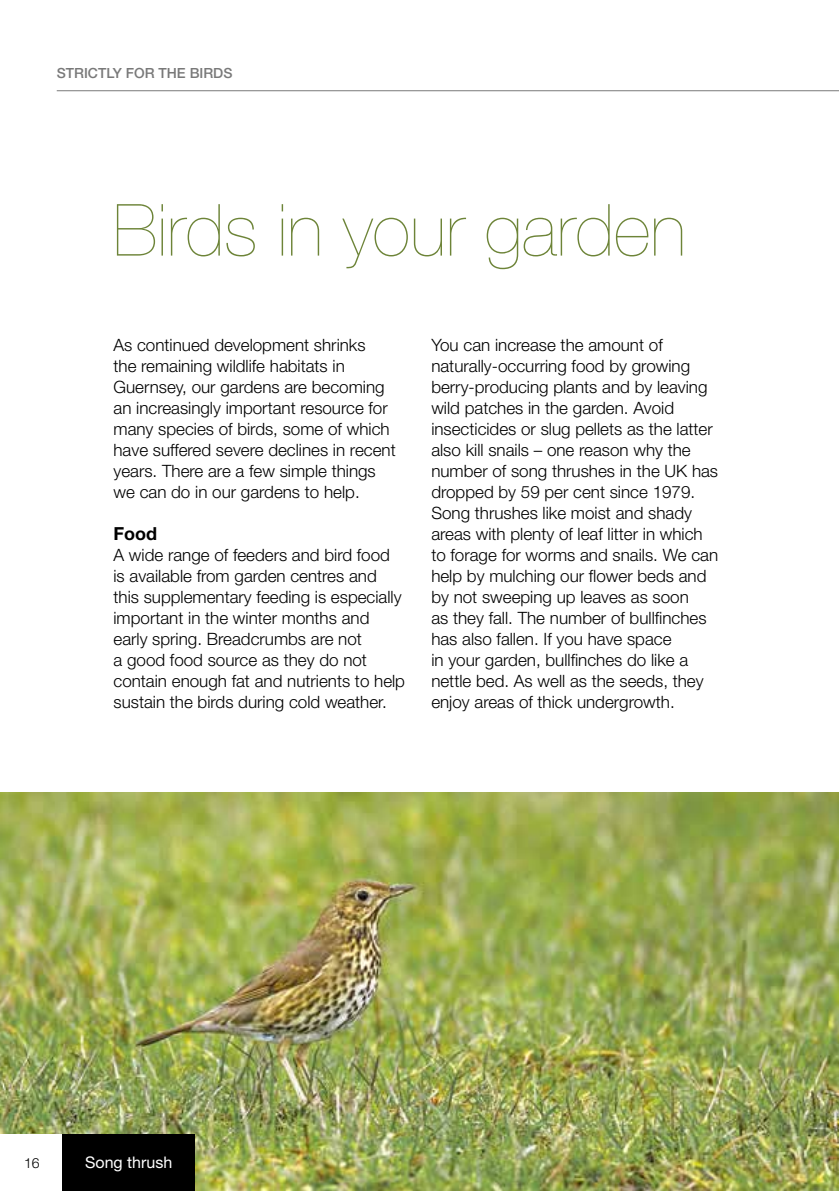
<style>
.page{position:relative;width:840px;height:1191px;background:#fff}
.page>*{position:absolute;margin:0;border:0;box-sizing:border-box;transform-origin:0 0}
.t1{font:200 72px "Helvetica Neue LT Std";color:#6d8438}
.t2{font:700 18px "Helvetica Neue LT Std";color:#000}
.t3{font:300 17px/21px "Helvetica Neue LT Std";color:#000}
.t4{font:16px "Helvetica Neue LT Std";color:#fff}
.t5{font:500 14px "Helvetica Neue LT Std";color:#797979}
.t6{font:300 14px "Helvetica Neue LT Std";color:#000}
</style>
<div class="page">
<hr style="left:57px;top:90px;width:781px;height:1px;background:#797979">
<img style="left:0;top:792px;width:838px;height:399px">
<div style="left:0;top:1134px;width:62px;height:57px;background:#fff"></div>
<div style="left:62px;top:1134px;width:133px;height:57px;background:#000"></div>
<p class="t5" style="left:57px;top:65px;width:177px">STRICTLY FOR THE BIRDS</p>
<h1 class="t1" style="left:113px;top:188px;width:574px">Birds in your garden</h1>
<p class="t3" style="left:113px;top:334px;width:283px">As continued development shrinks<br>the remaining wildlife habitats in Guernsey, our gardens are becoming an increasingly important resource for many species of birds, some of which have suffered severe declines in recent years. There are a few simple things we can do in our gardens to help.</p>
<p class="t2" style="left:113px;top:523px;width:45px">Food</p>
<p class="t3" style="left:113px;top:544px;width:293px">A wide range of feeders and bird food is available from garden centres and this supplementary feeding is especially important in the winter months and early spring. Breadcrumbs are not<br>a good food source as they do not contain enough fat and nutrients to help sustain the birds during cold weather.</p>
<p class="t3" style="left:431px;top:334px;width:288px">You can increase the amount of naturally-occurring food by growing berry-producing plants and by leaving wild patches in the garden. Avoid insecticides or slug pellets as the latter also kill snails – one reason why the number of song thrushes in the UK has dropped by 59 per cent since 1979.<br>Song thrushes like moist and shady areas with plenty of leaf litter in which to forage for worms and snails. We can help by mulching our flower beds and by not sweeping up leaves as soon<br>as they fall. The number of bullfinches has also fallen. If you have space<br>in your garden, bullfinches do like a nettle bed. As well as the seeds, they enjoy areas of thick undergrowth.</p>
<p class="t6" style="left:24px;top:1154px;width:17px">16</p>
<p class="t4" style="left:85px;top:1153px;width:89px">Song thrush</p>
</div>
